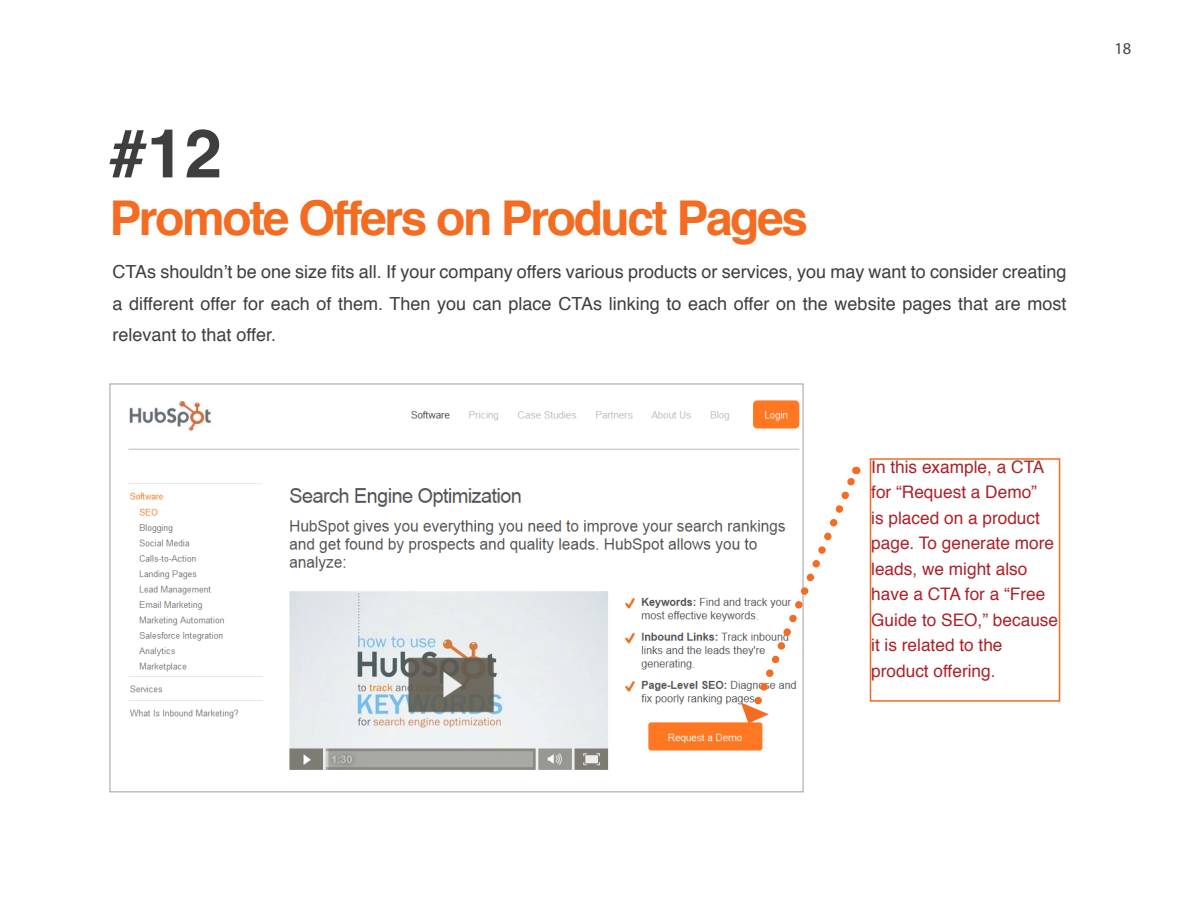
<style>
.page{position:relative;width:1188px;height:918px;background:#fff}
.page>*{position:absolute;margin:0;border:0;box-sizing:border-box;transform-origin:0 0}
.t1{font:700 67.5px "Helvetica";color:#3e3e3f}
.t2{font:700 48px "Helvetica";letter-spacing:-.05em;color:#f36c21}
.t3{font:18px/31.5px "Helvetica";color:#3e3e3f;text-align:justify}
.CTA_2ndary_style{font:17.25px/25.5px "Helvetica";color:#ad2129}
.t4{font:16.5px "Myriad Pro";color:#434343}
</style>
<div class="page">
<div style="left:870px;top:458px;width:190px;height:244px;border:2px solid #f36c21"></div>
<img style="left:128px;top:400px;width:672px;height:370px">
<svg style="left:741px;top:467px;width:120px;height:256px"></svg>
<p class="t1" style="left:109px;top:99px;width:114px">#12</p>
<p class="t2" style="left:109px;top:179px;width:700px">Promote Offers on Product Pages</p>
<p class="t3" style="left:112px;top:257px;width:956px">CTAs shouldn’t be one size fits all. If your company offers various products or services, you may want to consider creating a different offer for each of them. Then you can place CTAs linking to each offer on the website pages that are most relevant to that offer.</p>
<p class="CTA_2ndary_style" style="left:871px;top:454px;width:188px">In this example, a CTA for “Request a Demo”<br>is placed on a product page. To generate more leads, we might also have a CTA for a “Free<br>Guide to SEO,” because it is related to the product offering.</p>
<p class="t4" style="left:1114px;top:38px;width:18px">18</p>
</div>
